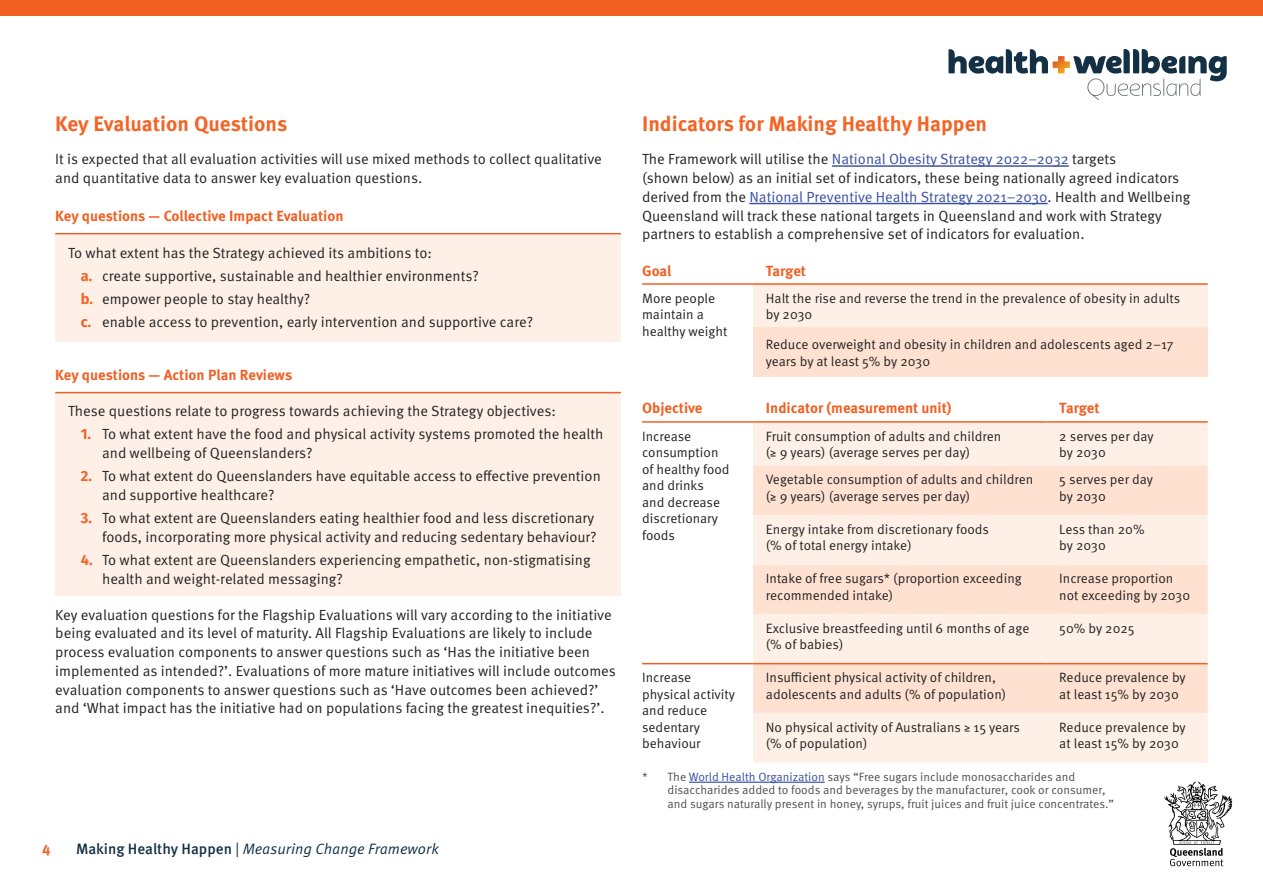
<style>
.page{position:relative;width:1263px;height:893px;background:#fff}
.page>*{position:absolute;margin:0;border:0;box-sizing:border-box;transform-origin:0 0}
.t1{font:700 21px "Meta Pro";color:#f26527}
.t2{font:15px "Meta Pro Norm Ita";color:#133045}
.t3{font:700 15px "Meta Pro";color:#f15f22}
.t4{font:14.7px/18.8px "Meta Pro Norm";color:#222223}
.t5{font:700 14.7px "Meta Pro";color:#f15f22}
.t6{font:13.5px/16.5px "Meta Pro Norm";color:#222223}
.t7{font:12px/13.5px "Meta Pro Norm";color:#4f4f51}
.s1{font-family:"Fira Sans";font-weight:700;color:#f26527}
.s2{font-family:"Meta Pro";font-weight:500}
.s3{font-family:"Meta Pro Norm"}
.s4{color:#394fa2}
</style>
<div class="page">
<svg style="left:1164px;top:781px;width:68px;height:85px"></svg>
<div style="left:0;top:0;width:1263px;height:15px;background:#f15e22"></div>
<svg style="left:948px;top:49px;width:279px;height:51px"></svg>
<div style="left:55px;top:234px;width:566px;height:108px;background:#fff0e7"></div>
<hr style="left:55px;top:233px;width:566px;height:1px;background:#f15f22">
<div style="left:55px;top:393px;width:566px;height:203px;background:#fff0e7"></div>
<hr style="left:55px;top:392px;width:566px;height:1px;background:#f15f22">
<hr style="left:832px;top:165px;width:237px;height:2px;background:#394fa2">
<hr style="left:749px;top:203px;width:299px;height:1px;background:#394fa2">
<hr style="left:689px;top:782px;width:136px;height:1px;background:#394fa2">
<div style="left:753px;top:284px;width:455px;height:44px;background:#fff0e7"></div>
<div style="left:753px;top:328px;width:455px;height:49px;background:#fee1d0"></div>
<hr style="left:642px;top:283px;width:111px;height:2px;background:#f15f22">
<hr style="left:753px;top:283px;width:455px;height:2px;background:#f15f22">
<div style="left:753px;top:423px;width:455px;height:43px;background:#fff0e7"></div>
<div style="left:753px;top:466px;width:455px;height:49px;background:#fee1d0"></div>
<svg style="left:753px;top:515px;width:455px;height:248px;background:#fee9dd"></svg>
<hr style="left:642px;top:421px;width:111px;height:2px;background:#f15f22">
<hr style="left:753px;top:421px;width:293px;height:2px;background:#f15f22">
<hr style="left:1046px;top:421px;width:162px;height:2px;background:#f15f22">
<hr style="left:642px;top:663px;width:111px;height:1px;background:#f15f22">
<hr style="left:753px;top:663px;width:293px;height:1px;background:#f15f22">
<hr style="left:1046px;top:663px;width:162px;height:1px;background:#f15f22">
<h1 class="t1" style="left:55px;top:107px;width:234px">Key Evaluation Questions</h1>
<p class="t4" style="left:55px;top:149px;width:548px">It is expected that all evaluation activities will use mixed methods to collect qualitative and quantitative data to answer key evaluation questions.</p>
<p class="t5" style="left:55px;top:204px;width:290px">Key questions — Collective Impact Evaluation</p>
<p class="t4" style="left:81px;top:240px;width:454px;line-height:23px;text-indent:-13px">To what extent has the Strategy achieved its ambitions to:<br><span class="s1">a.</span> create supportive, sustainable and healthier environments?<br><span class="s1">b.</span> empower people to stay healthy?<br><span class="s1">c.</span> enable access to prevention, early intervention and supportive care?</p>
<p class="t5" style="left:55px;top:363px;width:238px">Key questions — Action Plan Reviews</p>
<p class="t4" style="left:68px;top:401px;width:489px">These questions relate to progress towards achieving the Strategy objectives:</p>
<p class="t4" style="left:102px;top:424px;width:503px;text-indent:-21px"><span class="s1">1.</span> To what extent have the food and physical activity systems promoted the health and wellbeing of Queenslanders?</p>
<p class="t4" style="left:102px;top:466px;width:500px;text-indent:-21px"><span class="s1">2.</span> To what extent do Queenslanders have equitable access to effective prevention and supportive healthcare?</p>
<p class="t4" style="left:81px;top:508px;width:517px;text-align:right"><span class="s1">3.</span> To what extent are Queenslanders eating healthier food and less discretionary foods, incorporating more physical activity and reducing sedentary behaviour?</p>
<p class="t4" style="left:102px;top:549px;width:490px;text-indent:-21px"><span class="s1">4.</span> To what extent are Queenslanders experiencing empathetic, non-stigmatising health and weight-related messaging?</p>
<p class="t4" style="left:55px;top:604px;width:562px">Key evaluation questions for the Flagship Evaluations will vary according to the initiative being evaluated and its level of maturity. All Flagship Evaluations are likely to include process evaluation components to answer questions such as ‘Has the initiative been implemented as intended?’. Evaluations of more mature initiatives will include outcomes evaluation components to answer questions such as ‘Have outcomes been achieved?’ and ‘What impact has the initiative had on populations facing the greatest inequities?’.</p>
<p class="t3" style="left:42px;top:838px;width:10px">4</p>
<p class="t2" style="left:76px;top:837px;width:364px"><span class="s2">Making Healthy Happen</span> <span class="s3">|</span> Measuring Change Framework</p>
<h1 class="t1" style="left:642px;top:107px;width:347px">Indicators for Making Healthy Happen</h1>
<p class="t4" style="left:642px;top:149px;width:550px">The Framework will utilise the <span class="s4">National Obesity Strategy 2022–2032</span> targets<br>(shown below) as an initial set of indicators, these being nationally agreed indicators derived from the <span class="s4">National Preventive Health Strategy 2021–2030</span>. Health and Wellbeing Queensland will track these national targets in Queensland and work with Strategy partners to establish a comprehensive set of indicators for evaluation.</p>
<p class="t5" style="left:642px;top:259px;width:31px">Goal</p>
<p class="t5" style="left:766px;top:259px;width:42px">Target</p>
<p class="t6" style="left:642px;top:289px;width:87px">More people maintain a healthy weight</p>
<p class="t6" style="left:766px;top:289px;width:416px">Halt the rise and reverse the trend in the prevalence of obesity in adults by 2030</p>
<p class="t6" style="left:766px;top:335px;width:409px">Reduce overweight and obesity in children and adolescents aged 2–17 years by at least 5% by 2030</p>
<p class="t5" style="left:642px;top:397px;width:62px">Objective</p>
<p class="t5" style="left:766px;top:397px;width:187px">Indicator (measurement unit)</p>
<p class="t5" style="left:1059px;top:397px;width:42px">Target</p>
<p class="t6" style="left:642px;top:427px;width:89px">Increase consumption of healthy food and drinks and decrease discretionary foods</p>
<p class="t6" style="left:766px;top:427px;width:237px">Fruit consumption of adults and children (≥ 9 years) (average serves per day)</p>
<p class="t6" style="left:1059px;top:427px;width:96px">2 serves per day by 2030</p>
<p class="t6" style="left:766px;top:470px;width:269px">Vegetable consumption of adults and children (≥ 9 years) (average serves per day)</p>
<p class="t6" style="left:1059px;top:470px;width:95px">5 serves per day by 2030</p>
<p class="t6" style="left:766px;top:520px;width:225px">Energy intake from discretionary foods (% of total energy intake)</p>
<p class="t6" style="left:1059px;top:520px;width:87px">Less than 20% by 2030</p>
<p class="t6" style="left:766px;top:569px;width:257px">Intake of free sugars* (proportion exceeding recommended intake)</p>
<p class="t6" style="left:1059px;top:569px;width:132px">Increase proportion not exceeding by 2030</p>
<p class="t6" style="left:766px;top:619px;width:265px">Exclusive breastfeeding until 6 months of age (% of babies)</p>
<p class="t6" style="left:1059px;top:619px;width:77px">50% by 2025</p>
<p class="t6" style="left:642px;top:668px;width:94px">Increase physical activity and reduce sedentary behaviour</p>
<p class="t6" style="left:766px;top:668px;width:242px">Insufficient physical activity of children, adolescents and adults (% of population)</p>
<p class="t6" style="left:1059px;top:668px;width:128px">Reduce prevalence by at least 15% by 2030</p>
<p class="t6" style="left:766px;top:718px;width:256px">No physical activity of Australians ≥ 15 years (% of population)</p>
<p class="t6" style="left:1059px;top:718px;width:128px">Reduce prevalence by at least 15% by 2030</p>
<p class="t7" style="left:668px;top:769px;width:448px;text-indent:-26px">* The <span class="s4">World Health Organization</span> says “Free sugars include monosaccharides and disaccharides added to foods and beverages by the manufacturer, cook or consumer, and sugars naturally present in honey, syrups, fruit juices and fruit juice concentrates.”</p>
</div>
